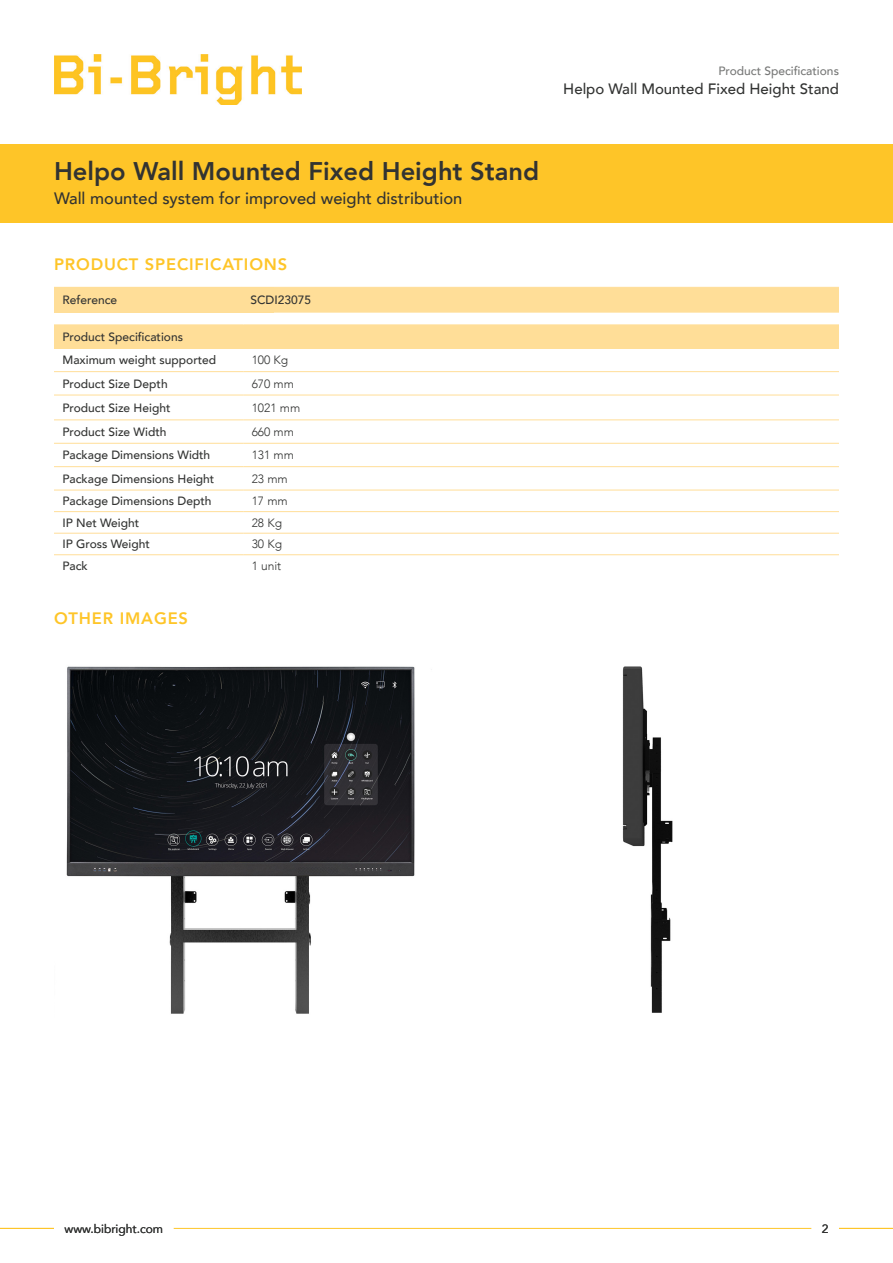
<style>
.page{position:relative;width:893px;height:1263px;background:#fff}
.page>*{position:absolute;margin:0;border:0;box-sizing:border-box;transform-origin:0 0}
.t1{font:800 25.5px "Avenir";color:#323332}
.t2{font:500 16.5px "Avenir";color:#323332}
.t3{font:800 16.5px "Avenir";letter-spacing:.05em;color:#fec528}
.t4{font:500 15px "Avenir";color:#323332}
.t5{font:500 12px "Avenir";color:#323332}
.t6{font:300 12px "Avenir";color:#323332}
.t7{font:500 12px "Avenir";color:#777877}
.t8{font:12px "Avenir";color:#323332}
</style>
<div class="page">
<img style="left:54px;top:54px;width:247px;height:51px">
<hr style="left:174px;top:1228px;width:637px;height:1px;background:#fec528">
<hr style="left:839px;top:1228px;width:54px;height:1px;background:#fec528">
<hr style="left:0;top:1228px;width:54px;height:1px;background:#fec528">
<div style="left:0;top:144px;width:893px;height:78px;background:#fec528"></div>
<img style="left:66px;top:666px;width:349px;height:348px">
<img style="left:622px;top:666px;width:51px;height:347px">
<div style="left:54px;top:325px;width:785px;height:23px;background:#ffde98"></div>
<hr style="left:54px;top:324px;width:189px;height:1px;background:#ffde98">
<hr style="left:243px;top:324px;width:596px;height:1px;background:#ffde98">
<hr style="left:54px;top:348px;width:189px;height:1px;background:#ffde98">
<hr style="left:243px;top:348px;width:596px;height:1px;background:#ffde98">
<hr style="left:54px;top:371px;width:189px;height:1px;background:#ffde98">
<hr style="left:243px;top:371px;width:596px;height:1px;background:#ffde98">
<hr style="left:54px;top:395px;width:189px;height:1px;background:#ffde98">
<hr style="left:243px;top:395px;width:596px;height:1px;background:#ffde98">
<hr style="left:54px;top:419px;width:189px;height:1px;background:#ffde98">
<hr style="left:243px;top:419px;width:596px;height:1px;background:#ffde98">
<hr style="left:54px;top:443px;width:189px;height:1px;background:#ffde98">
<hr style="left:243px;top:443px;width:596px;height:1px;background:#ffde98">
<hr style="left:54px;top:466px;width:189px;height:1px;background:#ffde98">
<hr style="left:54px;top:511px;width:189px;height:1px;background:#ffde98">
<hr style="left:243px;top:511px;width:596px;height:1px;background:#ffde98">
<hr style="left:54px;top:533px;width:189px;height:1px;background:#ffde98">
<hr style="left:243px;top:466px;width:596px;height:1px;background:#ffde98">
<hr style="left:54px;top:490px;width:189px;height:1px;background:#ffde98">
<hr style="left:243px;top:490px;width:596px;height:1px;background:#ffde98">
<hr style="left:243px;top:533px;width:596px;height:1px;background:#ffde98">
<hr style="left:54px;top:554px;width:189px;height:1px;background:#ffde98">
<hr style="left:243px;top:554px;width:596px;height:1px;background:#ffde98">
<div style="left:54px;top:288px;width:785px;height:24px;background:#ffde98"></div>
<hr style="left:54px;top:287px;width:188px;height:1px;background:#ffde98">
<hr style="left:242px;top:287px;width:155px;height:1px;background:#ffde98">
<hr style="left:397px;top:287px;width:442px;height:1px;background:#ffde98">
<hr style="left:54px;top:312px;width:188px;height:1px;background:#ffde98">
<hr style="left:242px;top:312px;width:155px;height:1px;background:#ffde98">
<hr style="left:397px;top:312px;width:442px;height:1px;background:#ffde98">
<p class="t1" style="left:54px;top:151px;width:487px">Helpo Wall Mounted Fixed Height Stand</p>
<p class="t2" style="left:54px;top:184px;width:410px">Wall mounted system for improved weight distribution</p>
<p class="t3" style="left:54px;top:251px;width:235px">PRODUCT SPECIFICATIONS</p>
<p class="t5" style="left:63px;top:290px;width:56px">Reference</p>
<p class="t5" style="left:250px;top:290px;width:62px">SCDI23075</p>
<p class="t5" style="left:63px;top:326px;width:122px">Product Specifications</p>
<p class="t5" style="left:63px;top:350px;width:155px">Maximum weight supported</p>
<p class="t6" style="left:252px;top:353px;width:38px">100 Kg</p>
<p class="t5" style="left:63px;top:373px;width:107px">Product Size Depth</p>
<p class="t6" style="left:252px;top:376px;width:44px">670 mm</p>
<p class="t5" style="left:63px;top:397px;width:110px">Product Size Height</p>
<p class="t6" style="left:252px;top:401px;width:50px">1021 mm</p>
<p class="t5" style="left:63px;top:421px;width:106px">Product Size Width</p>
<p class="t6" style="left:252px;top:425px;width:44px">660 mm</p>
<p class="t5" style="left:63px;top:445px;width:149px">Package Dimensions Width</p>
<p class="t6" style="left:252px;top:448px;width:44px">131 mm</p>
<p class="t5" style="left:63px;top:468px;width:153px">Package Dimensions Height</p>
<p class="t6" style="left:252px;top:471px;width:38px">23 mm</p>
<p class="t5" style="left:63px;top:491px;width:150px">Package Dimensions Depth</p>
<p class="t6" style="left:252px;top:494px;width:38px">17 mm</p>
<p class="t5" style="left:63px;top:512px;width:78px">IP Net Weight</p>
<p class="t6" style="left:252px;top:516px;width:32px">28 Kg</p>
<p class="t5" style="left:63px;top:534px;width:89px">IP Gross Weight</p>
<p class="t6" style="left:252px;top:537px;width:32px">30 Kg</p>
<p class="t5" style="left:63px;top:555px;width:27px">Pack</p>
<p class="t6" style="left:252px;top:559px;width:31px">1 unit</p>
<p class="t3" style="left:54px;top:605px;width:136px">OTHER IMAGES</p>
<p class="t7" style="left:718px;top:60px;width:122px">Product Specifications</p>
<p class="t4" style="left:563px;top:76px;width:277px">Helpo Wall Mounted Fixed Height Stand</p>
<p class="t8" style="left:64px;top:1219px;width:100px">www.bibright.com</p>
<p class="t8" style="left:822px;top:1219px;width:8px">2</p>
</div>
